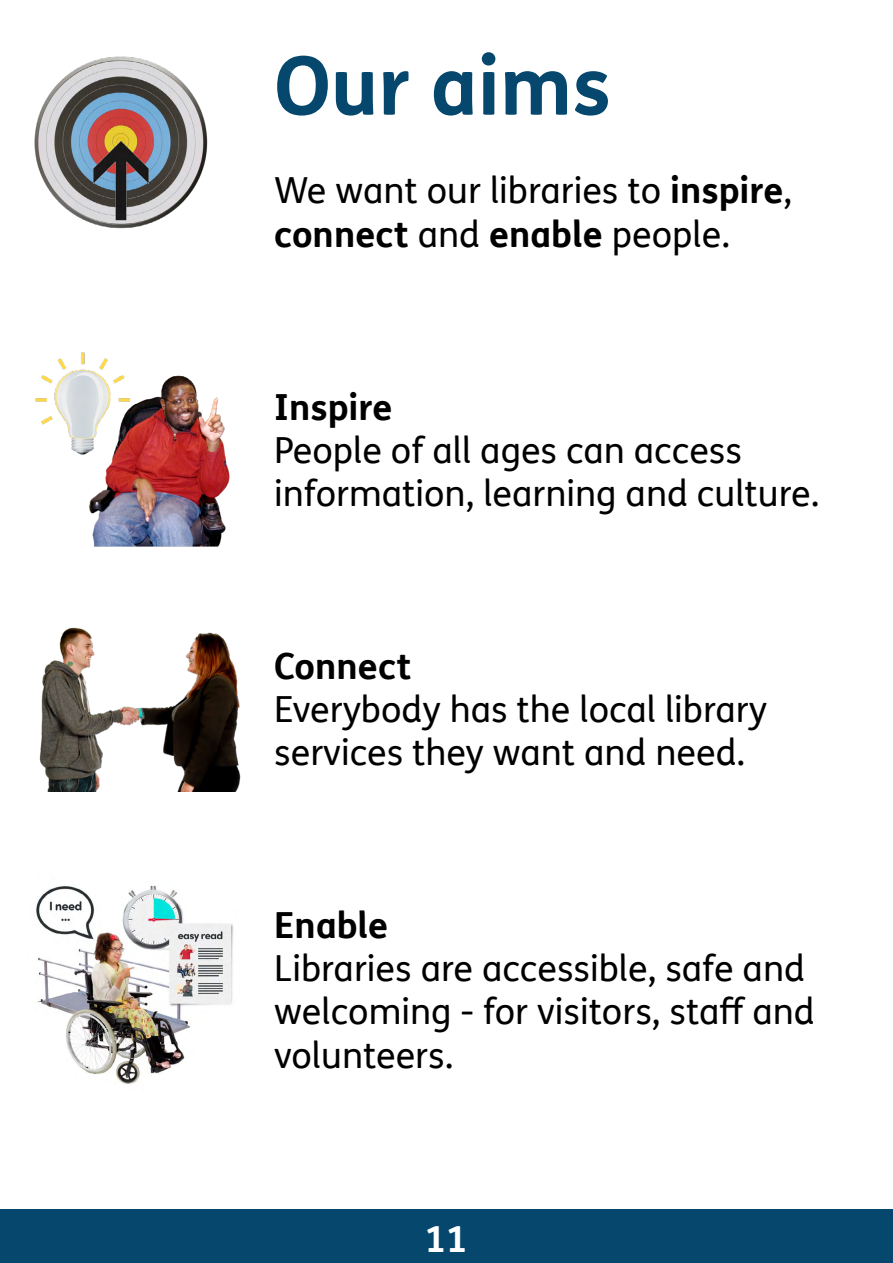
<style>
.page{position:relative;width:893px;height:1263px;background:#fff}
.page>*{position:absolute;margin:0;border:0;box-sizing:border-box;transform-origin:0 0}
.t1{font:700 81px "FS Me Pro";color:#05476d}
.t2{font:36px/43.2px "FS Me Pro";color:#000}
.t3{font:700 36px "FS Me Pro";color:#000}
.t4{font:700 36px "FS Me Pro";color:#fff}
.s1{font-weight:700}
</style>
<div class="page">
<div style="left:0;top:1209px;width:893px;height:54px;background:#05476d"></div>
<img style="left:36px;top:885px;width:197px;height:199px">
<img style="left:35px;top:352px;width:195px;height:195px">
<img style="left:39px;top:627px;width:202px;height:164px">
<img style="left:34px;top:56px;width:174px;height:173px">
<p class="t1" style="left:274px;top:23px;width:338px">Our aims</p>
<p class="t2" style="left:274px;top:169px;width:519px">We want our libraries to <span class="s1">inspire</span>, <span class="s1">connect</span> and <span class="s1">enable</span> people.</p>
<p class="t3" style="left:274px;top:379px;width:120px">Inspire</p>
<p class="t2" style="left:274px;top:428px;width:547px">People of all ages can access information, learning and culture.</p>
<p class="t3" style="left:274px;top:638px;width:139px">Connect</p>
<p class="t2" style="left:274px;top:687px;width:494px">Everybody has the local library services they want and need.</p>
<p class="t3" style="left:274px;top:897px;width:116px">Enable</p>
<p class="t2" style="left:274px;top:946px;width:542px">Libraries are accessible, safe and welcoming - for visitors, staff and volunteers.</p>
<p class="t4" style="left:425px;top:1211px;width:44px">11</p>
</div>
